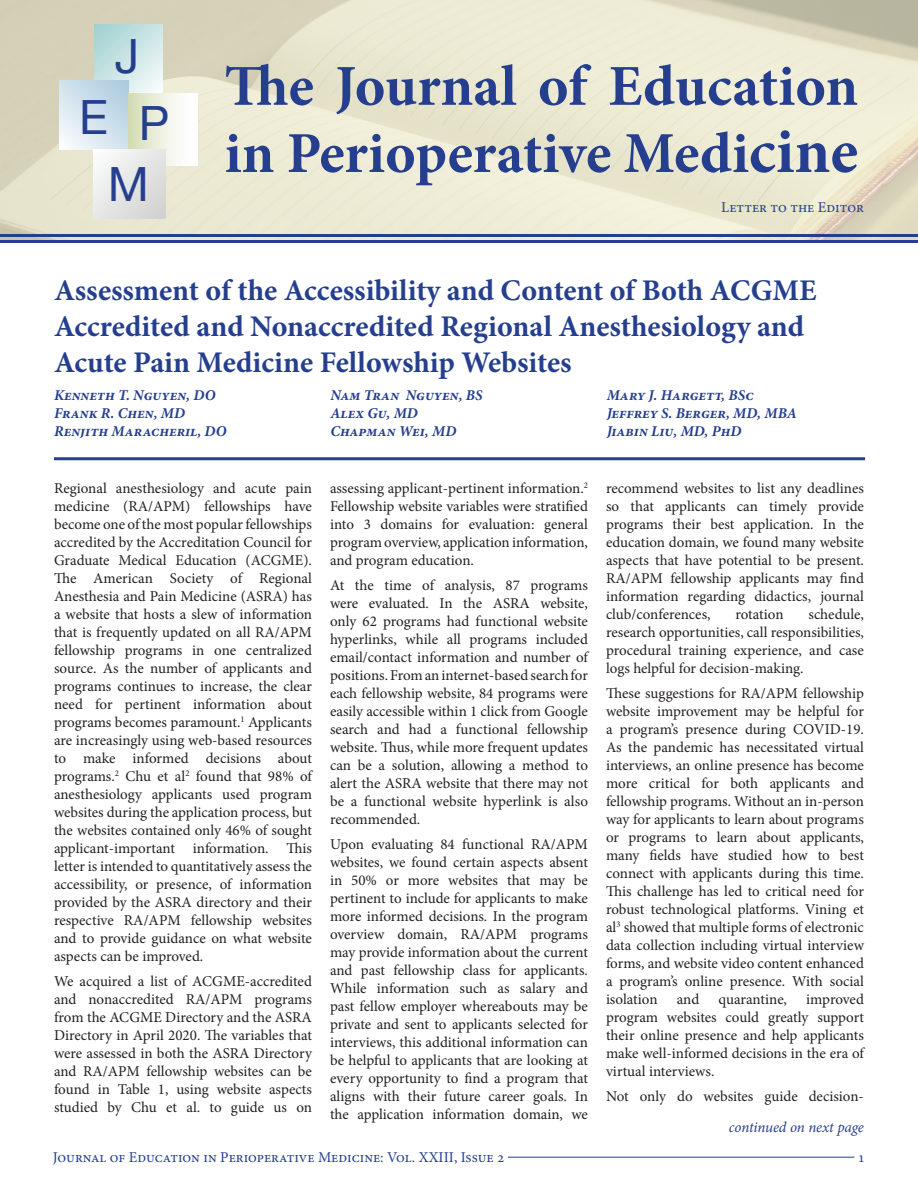
<style>
.page{position:relative;width:918px;height:1188px;background:#fff}
.page>*{position:absolute;margin:0;border:0;box-sizing:border-box;transform-origin:0 0}
.t1{font:700 58.05px/67.2px "Minion Pro";color:#253f8e}
.t2{font:47.25px "Helvetica Neue";color:#253f8e}
.t3{font:700 30px/36px "Minion Pro";color:#253f8e}
.t4{font:15px/18px "Minion Pro";color:#231f20;text-align:justify}
.t5{font:italic 700 15px "Minion Pro";color:#253f8e}
.t6{font:15px "Minion Pro";color:#253f8e}
.t7{font:italic 15px "Minion Pro";letter-spacing:-.005em;color:#253f8e}
.s1{font-size:63.45px}
</style>
<div class="page">
<hr style="left:508px;top:1157px;width:346px;height:1px;background:#253f8e">
<hr style="left:54px;top:457px;width:811px;height:3px;background:#253f8e">
<img style="left:0;top:0;width:918px;height:240px">
<svg style="left:94px;top:25px;width:69px;height:69px;background:#cbe5e4"></svg>
<svg style="left:60px;top:80px;width:69px;height:69px;background:#d1e2ec"></svg>
<div style="left:129px;top:94px;width:69px;height:71px;background:linear-gradient(to right,#d7deb9,#fff)"></div>
<div style="left:93px;top:149px;width:73px;height:69px;background:linear-gradient(to right,#f2f3f3,#dadad9)"></div>
<hr style="left:0;top:234px;width:918px;height:3px;background:#253f8e">
<hr style="left:0;top:240px;width:918px;height:3px;background:#253f8e">
<p class="t2" style="left:115px;top:22px;width:26px">J</p>
<p class="t2" style="left:79px;top:83px;width:30px">E</p>
<p class="t2" style="left:139px;top:89px;width:32px">P</p>
<p class="t2" style="left:108px;top:150px;width:43px">M</p>
<p class="t1" style="left:224px;top:52px;width:635px">The Journal of Education in Perioperative Medi<span class="s1">cine</span></p>
<p class="t6" style="left:721px;top:197px;width:144px">Letter to the Editor</p>
<p class="t3" style="left:54px;top:272px;width:764px">Assessment of the Accessibility and Content of Both ACGME<br>Accredited and Nonaccredited Regional Anesthesiology and<br>Acute Pain Medicine Fellowship Websites</p>
<p class="t5" style="left:54px;top:384px;width:163px">Kenneth T. Nguyen, DO</p>
<p class="t5" style="left:54px;top:402px;width:133px">Frank R. Chen, MD</p>
<p class="t5" style="left:54px;top:420px;width:174px">Renjith Maracheril, DO</p>
<p class="t5" style="left:330px;top:384px;width:154px">Nam Tran Nguyen, BS</p>
<p class="t5" style="left:330px;top:402px;width:89px">Alex Gu, MD</p>
<p class="t5" style="left:330px;top:420px;width:128px">Chapman Wei, MD</p>
<p class="t5" style="left:607px;top:384px;width:148px">Mary J. Hargett, BSc</p>
<p class="t5" style="left:607px;top:402px;width:192px">Jeffrey S. Berger, MD, MBA</p>
<p class="t5" style="left:607px;top:420px;width:136px">Jiabin Liu, MD, PhD</p>
<p class="t4" style="left:54px;top:479px;width:261px">Regional anesthesiology and acute pain medicine (RA/APM) fellowships have become one of the most popular fellowships accredited by the Accreditation Council for Graduate Medical Education (ACGME).<br>The American Society of Regional Anesthesia and Pain Medicine (ASRA) has a website that hosts a slew of information that is frequently updated on all RA/APM fellowship programs in one centralized source. As the number of applicants and programs continues to increase, the clear need for pertinent information about programs becomes paramount.<sup>1</sup> Applicants are increasingly using web-based resources to make informed decisions about programs.<sup>2</sup> Chu et al<sup>2</sup> found that 98% of anesthesiology applicants used program websites during the application process, but the websites contained only 46% of sought applicant-important information. This letter is intended to quantitatively assess the accessibility, or presence, of information provided by the ASRA directory and their respective RA/APM fellowship websites and to provide guidance on what website aspects can be improved.</p>
<p class="t4" style="left:54px;top:972px;width:260px">We acquired a list of ACGME-accredited and nonaccredited RA/APM programs from the ACGME Directory and the ASRA Directory in April 2020. The variables that were assessed in both the ASRA Directory and RA/APM fellowship websites can be found in Table 1, using website aspects studied by Chu et al. to guide us on</p>
<p class="t4" style="left:330px;top:479px;width:260px">assessing applicant-pertinent information.<sup>2<br></sup>Fellowship website variables were stratified into 3 domains for evaluation: general program overview, application information, and program education.</p>
<p class="t4" style="left:330px;top:576px;width:261px">At the time of analysis, 87 programs were evaluated. In the ASRA website, only 62 programs had functional website hyperlinks, while all programs included email/contact information and number of positions. From an internet-based search for each fellowship website, 84 programs were easily accessible within 1 click from Google search and had a functional fellowship website. Thus, while more frequent updates can be a solution, allowing a method to alert the ASRA website that there may not be a functional website hyperlink is also recommended.</p>
<p class="t4" style="left:330px;top:835px;width:260px">Upon evaluating 84 functional RA/APM websites, we found certain aspects absent in 50% or more websites that may be pertinent to include for applicants to make more informed decisions. In the program overview domain, RA/APM programs may provide information about the current and past fellowship class for applicants.<br>While information such as salary and past fellow employer whereabouts may be private and sent to applicants selected for interviews, this additional information can be helpful to applicants that are looking at every opportunity to find a program that aligns with their future career goals. In the application information domain, we</p>
<p class="t4" style="left:606px;top:479px;width:260px">recommend websites to list any deadlines so that applicants can timely provide programs their best application. In the education domain, we found many website aspects that have potential to be present.<br>RA/APM fellowship applicants may find information regarding didactics, journal club/conferences,</p>
<p class="t4" style="left:606px;top:605px;width:259px;text-indent:202px">schedule, research opportunities, call responsibilities, procedural training experience, and case logs helpful for decision-making.</p>
<p class="t4" style="left:606px;top:684px;width:260px">These suggestions for RA/APM fellowship website improvement may be helpful for a program’s presence during COVID-19.<br>As the pandemic has necessitated virtual interviews, an online presence has become more critical for both applicants and fellowship programs. Without an in-person way for applicants to learn about programs or programs to learn about applicants, many fields have studied how to best connect with applicants during this time.<br>This challenge has led to critical need for robust technological platforms. Vining et al<sup>3</sup> showed that multiple forms of electronic data collection including virtual interview forms, and website video content enhanced a program’s online presence. With social isolation</p>
<p class="t4" style="left:735px;top:605px;width:50px">rotation</p>
<p class="t4" style="left:606px;top:990px;width:261px;text-indent:200px">improved program websites could greatly support their online presence and help applicants make well-informed decisions in the era of virtual interviews.</p>
<p class="t4" style="left:606px;top:1087px;width:259px">Not only do websites guide decision-</p>
<p class="t7" style="left:729px;top:1117px;width:137px">continued on next page</p>
<p class="t4" style="left:677px;top:990px;width:24px">and</p>
<p class="t4" style="left:719px;top:990px;width:70px">quarantine,</p>
<p class="t6" style="left:53px;top:1147px;width:453px">Journal of Education in Perioperative Medicine: Vol. XXIII, Issue 2</p>
<p class="t6" style="left:858px;top:1147px;width:9px">1</p>
</div>
